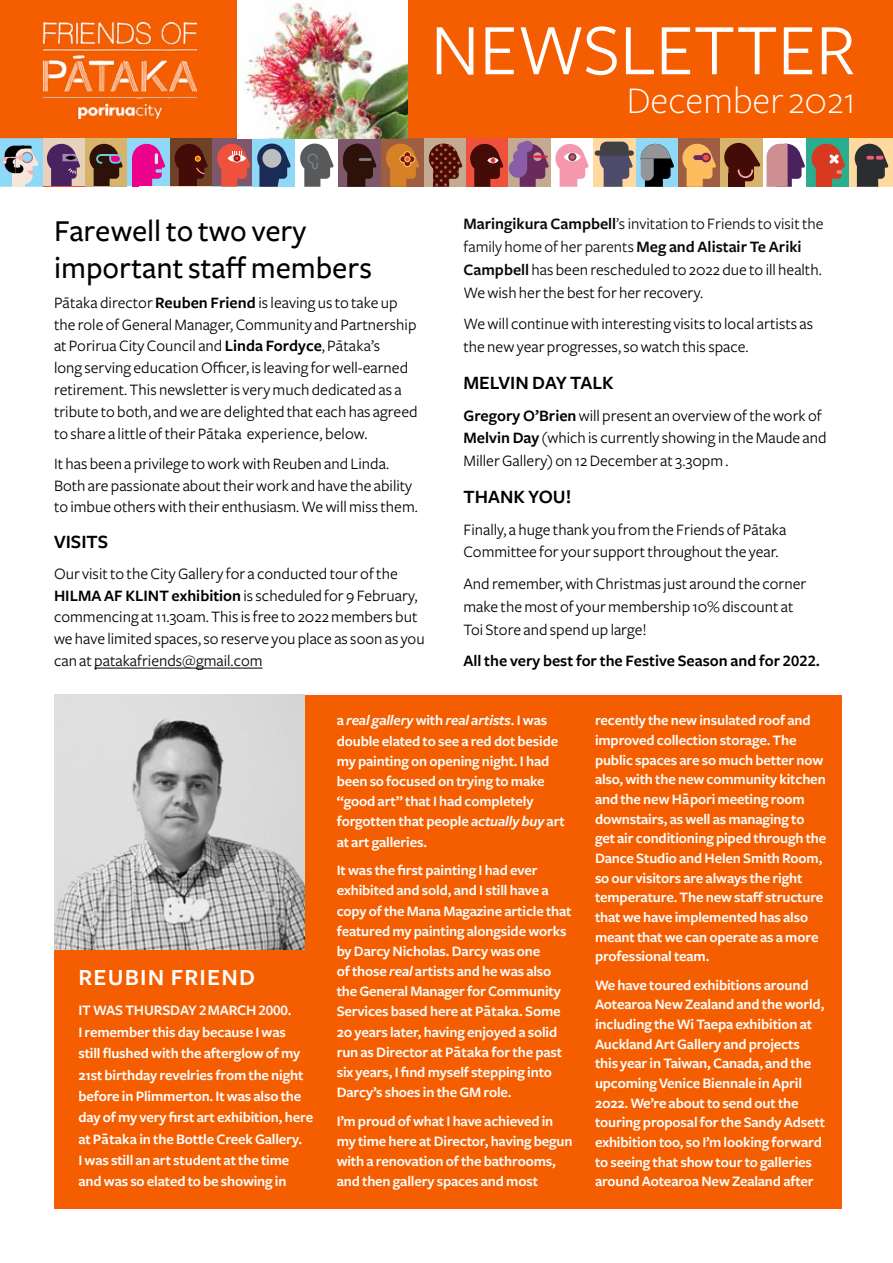
<style>
.page{position:relative;width:893px;height:1263px;background:#fff}
.page>*{position:absolute;margin:0;border:0;box-sizing:border-box;transform-origin:0 0}
.t1{font:75px "Freight Sans";color:#fff}
.t2{font:300 39px "Freight Sans";color:#fff}
.t3{font:500 31.5px/37px "Freight Sans";color:#000}
.t4{font:600 24px "Freight Sans";letter-spacing:.05em;color:#fff}
.t5{font:600 19.5px "Freight Sans";color:#000}
.t6{font:16.5px/21.8px "Freight Sans";color:#000}
.t7{font:600 16.5px "Freight Sans";color:#000}
.t8{font:600 15px/19.6px "Freight Sans";letter-spacing:-.01em;color:#fff}
.t9{font:15px "Freight Sans Semi Bold SC";letter-spacing:-.01em;color:#fff}
.s1{font-weight:600}
.s2{font-weight:600;color:#0a0a0a}
.s3{color:#0a0a0a}
.s4{font-family:"Freight Sans Semi Bold SC";font-weight:400}
.s5{font-style:italic}
</style>
<div class="page">
<hr style="left:94px;top:668px;width:169px;height:1px;background:#000">
<div style="left:0;top:0;width:893px;height:149px;background:#f45e00"></div>
<img style="left:43px;top:22px;width:153px;height:96px">
<div style="left:43px;top:138px;width:42px;height:49px;background:#e7d1b8"></div>
<div style="left:85px;top:138px;width:42px;height:49px;background:#d8b36b"></div>
<div style="left:127px;top:138px;width:43px;height:49px;background:#8ed8f8"></div>
<div style="left:170px;top:138px;width:42px;height:49px;background:#6f4228"></div>
<div style="left:212px;top:138px;width:41px;height:49px;background:#7e576b"></div>
<hr style="left:43px;top:187px;width:42px;height:1px;background:#f0513d">
<hr style="left:85px;top:187px;width:42px;height:1px;background:#c3aa90">
<hr style="left:170px;top:187px;width:42px;height:1px;background:#ffd99f">
<hr style="left:212px;top:187px;width:41px;height:1px;background:#8ed8f8">
<svg style="left:217px;top:144px;width:34px;height:43px"></svg>
<svg style="left:175px;top:144px;width:33px;height:43px"></svg>
<svg style="left:89px;top:144px;width:34px;height:43px"></svg>
<svg style="left:132px;top:144px;width:33px;height:43px"></svg>
<div style="left:132px;top:158px;width:7px;height:29px;background:#ec008c"></div>
<div style="left:466px;top:138px;width:42px;height:49px;background:#f0513d"></div>
<div style="left:508px;top:138px;width:43px;height:49px;background:#c3aa90"></div>
<div style="left:551px;top:138px;width:42px;height:49px;background:#fff"></div>
<div style="left:593px;top:138px;width:43px;height:49px;background:#ffd99f"></div>
<div style="left:636px;top:138px;width:43px;height:49px;background:#8ed8f8"></div>
<svg style="left:555px;top:144px;width:34px;height:43px"></svg>
<svg style="left:470px;top:144px;width:34px;height:43px"></svg>
<div style="left:509px;top:159px;width:18px;height:19px;background:#8a5da7;border-radius:50%"></div>
<div style="left:513px;top:150px;width:14px;height:14px;background:#8a5da7;border-radius:50%"></div>
<div style="left:521px;top:141px;width:12px;height:11px;background:#8a5da7;border-radius:50%"></div>
<svg style="left:599px;top:142px;width:34px;height:45px"></svg>
<div style="left:595px;top:150px;width:39px;height:6px;background:#414042;border-radius:3px"></div>
<svg style="left:641px;top:144px;width:33px;height:43px"></svg>
<svg style="left:515px;top:143px;width:34px;height:44px"></svg>
<div style="left:678px;top:138px;width:43px;height:49px;background:#9f5e42"></div>
<div style="left:721px;top:138px;width:43px;height:49px;background:#d8b36b"></div>
<div style="left:764px;top:138px;width:43px;height:49px;background:#fff"></div>
<div style="left:807px;top:138px;width:43px;height:49px;background:#2aae8f"></div>
<div style="left:850px;top:138px;width:43px;height:49px;background:#ffd99f"></div>
<svg style="left:682px;top:144px;width:34px;height:43px"></svg>
<svg style="left:766px;top:144px;width:39px;height:43px"></svg>
<svg style="left:812px;top:144px;width:33px;height:43px"></svg>
<div style="left:728px;top:174px;width:17px;height:13px;background:#450b06"></div>
<svg style="left:724px;top:143px;width:36px;height:38px"></svg>
<svg style="left:855px;top:144px;width:33px;height:43px"></svg>
<svg style="left:0;top:138px;width:80px;height:49px"></svg>
<hr style="left:252px;top:187px;width:43px;height:1px;background:#9f5e42">
<div style="left:252px;top:138px;width:43px;height:49px;background:#8ed8f8"></div>
<hr style="left:295px;top:187px;width:43px;height:1px;background:#d8b36b">
<div style="left:295px;top:138px;width:43px;height:49px;background:#fff"></div>
<div style="left:338px;top:138px;width:43px;height:49px;background:#7e576b"></div>
<hr style="left:381px;top:187px;width:43px;height:1px;background:#2aae8f">
<div style="left:381px;top:138px;width:43px;height:49px;background:#9f5e42"></div>
<hr style="left:424px;top:187px;width:42px;height:1px;background:#ffd99f">
<div style="left:424px;top:138px;width:42px;height:49px;background:#c3aa90"></div>
<svg style="left:257px;top:144px;width:34px;height:43px"></svg>
<svg style="left:429px;top:144px;width:33px;height:43px"></svg>
<svg style="left:386px;top:144px;width:34px;height:43px"></svg>
<div style="left:262px;top:149px;width:19px;height:19px;background:#bcbec0;border-radius:50%"></div>
<svg style="left:300px;top:144px;width:34px;height:43px"></svg>
<svg style="left:343px;top:144px;width:34px;height:43px"></svg>
<div style="left:54px;top:695px;width:788px;height:514px;background:#f45e00"></div>
<img style="left:54px;top:694px;width:251px;height:256px">
<img style="left:237px;top:0;width:170px;height:138px">
<h1 class="t1" style="left:431px;top:9px;width:426px">NEWSLETTER</h1>
<h2 class="t2" style="left:627px;top:80px;width:230px">December 2021</h2>
<h3 class="t3" style="left:54px;top:212px;width:320px">Farewell to two very important staff members</h3>
<p class="t6" style="left:54px;top:292px;width:365px">Pa-taka director <span class="s1">Reuben Friend</span> is leaving us to take up the role of General Manager, Community and Partnership at Porirua City Council and <span class="s1">Linda Fordyce</span>, Pa-taka’s<br>long serving education Officer, is leaving for well-earned retirement. This newsletter is very much dedicated as a tribute to both, and we are delighted that each has agreed to share a little of their Pa-taka experience, below.</p>
<p class="t6" style="left:54px;top:453px;width:365px">It has been a privilege to work with Reuben and Linda.<br>Both are passionate about their work and have the ability to imbue others with their enthusiasm. We will miss them.</p>
<h3 class="t5" style="left:54px;top:531px;width:56px">VISITS</h3>
<p class="t6" style="left:54px;top:563px;width:372px">Our visit to the City Gallery for a conducted tour of the <span class="s1">HILMA AF KLINT exhibition</span> is scheduled for 9 February, commencing at 11.30am. This is free to 2022 members but we have limited spaces, so reserve you place as soon as you can at patakafriends@gmail.com</p>
<p class="t6" style="left:463px;top:213px;width:362px;line-height:22.8px"><span class="s2">Maringikura Campbell</span><span class="s3">’s invitation to Friends to visit the family home of her parents</span> <span class="s2">Meg and Alistair Te Ariki Campbell</span> has been rescheduled to 2022 due to ill health.<br>We wish her the best for her recovery.</p>
<p class="t6" style="left:463px;top:313px;width:351px;line-height:22.8px">We will continue with interesting visits to local artists as the new year progresses, so watch this space.</p>
<h3 class="t5" style="left:463px;top:372px;width:152px">MELVIN DAY TALK</h3>
<p class="t6" style="left:463px;top:404px;width:365px;line-height:22.8px"><span class="s1">Gregory O’Brien</span> will present an overview of the work of<br><span class="s1">Melvin Day</span> (which is currently showing in the Maude and<br>Miller Gallery) on 12 December at 3.30pm .</p>
<h3 class="t5" style="left:463px;top:486px;width:109px">THANK YOU!</h3>
<p class="t6" style="left:463px;top:518px;width:324px;line-height:22.8px">Finally, a huge thank you from the Friends of Pa-taka<br>Committee for your support throughout the year.</p>
<p class="t6" style="left:463px;top:572px;width:344px;line-height:22.8px">And remember, with Christmas just around the corner make the most of your membership 10% discount at<br>Toi Store and spend up large!</p>
<p class="t7" style="left:463px;top:651px;width:358px">All the very best for the Festive Season and for <span class="s4">2022</span>.</p>
<h3 class="t4" style="left:78px;top:964px;width:178px">REUBIN FRIEND</h3>
<p class="t9" style="left:78px;top:1002px;width:215px">IT WAS THURSDAY 2MARCH 2000.</p>
<p class="t8" style="left:78px;top:1021px;width:236px;line-height:21.5px">I remember this day because I was<br>still flushed with the afterglow of my 21st birthday revelries from the night before in Plimmerton. It was also the day of my very first art exhibition, here at Pa-taka in the Bottle Creek Gallery.<br>I was still an art student at the time and was so elated to be showing in</p>
<p class="t8" style="left:337px;top:711px;width:230px;line-height:20.2px">a <span class="s5">real gallery</span> with <span class="s5">real artists</span>. I was double elated to see a red dot beside my painting on opening night. I had been so focused on trying to make “good art” that I had completely forgotten that people <span class="s5">actually buy</span> art at art galleries.</p>
<p class="t8" style="left:337px;top:860px;width:236px;line-height:20.2px">It was the first painting I had ever exhibited and sold, and I still have a copy of the Mana Magazine article that featured my painting alongside works by Darcy Nicholas. Darcy was one<br>of those <span class="s5">real</span> artists and he was also the General Manager for Community Services based here at Pa-taka. Some 20 years later, having enjoyed a solid run as Director at Pa-taka for the past six years, I find myself stepping into Darcy’s shoes in the GM role.</p>
<p class="t8" style="left:337px;top:1111px;width:237px;line-height:20.2px">I’m proud of what I have achieved in my time here at Director, having begun with a renovation of the bathrooms, and then gallery spaces and most</p>
<p class="t8" style="left:595px;top:711px;width:233px">recently the new insulated roof and improved collection storage. The public spaces are so much better now also, with the new community kitchen and the new Ha-pori meeting room downstairs, as well as managing to get air conditioning piped through the Dance Studio and Helen Smith Room, so our visitors are always the right temperature. The new staff structure that we have implemented has also meant that we can operate as a more professional team.</p>
<p class="t8" style="left:595px;top:975px;width:232px">We have toured exhibitions around Aotearoa New Zealand and the world, including the Wi Taepa exhibition at Auckland Art Gallery and projects this year in Taiwan, Canada, and the upcoming Venice Biennale in April 2022. We’re about to send out the touring proposal for the Sandy Adsett exhibition too, so I’m looking forward to seeing that show tour to galleries around Aotearoa New Zealand after</p>
</div>
